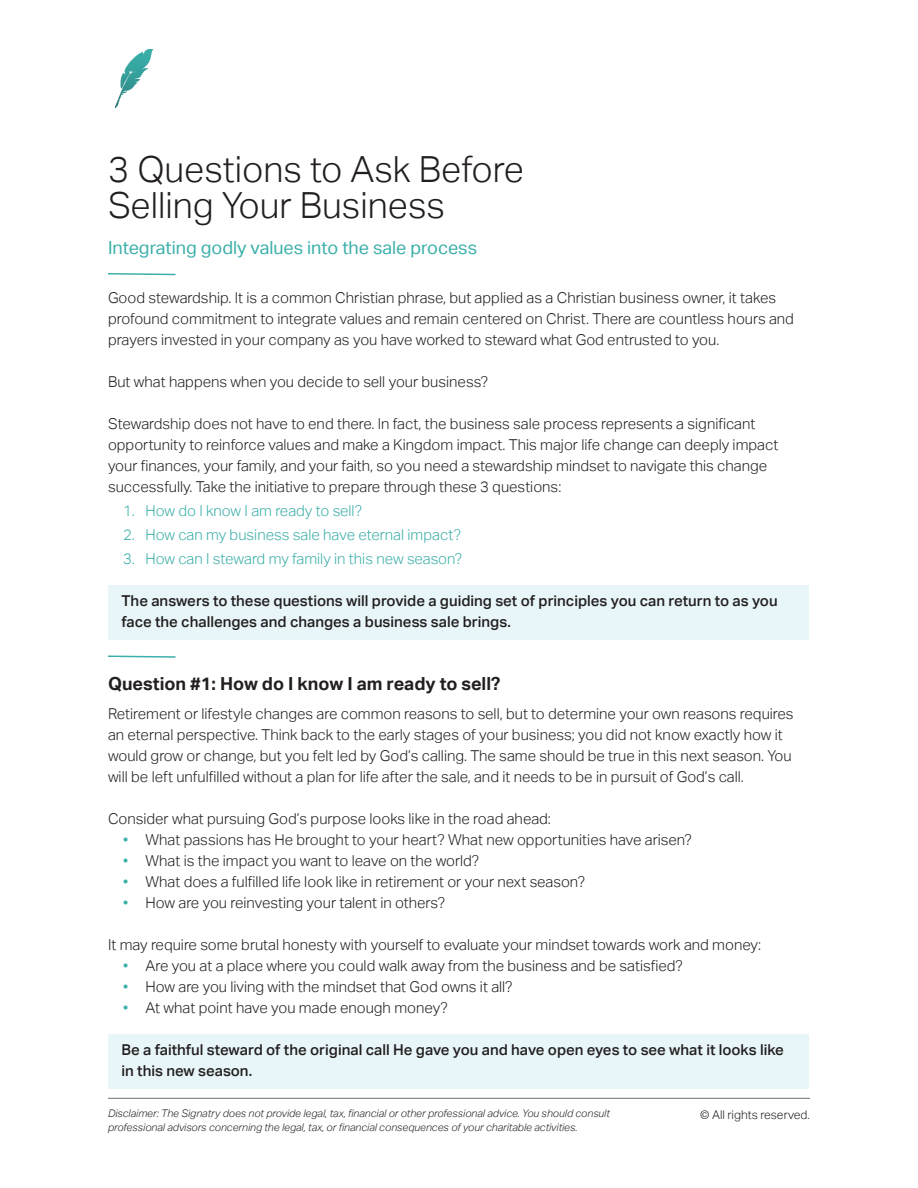
<style>
.page{position:relative;width:918px;height:1188px;background:#fff}
.page>*{position:absolute;margin:0;border:0;box-sizing:border-box;transform-origin:0 0}
.t1{font:300 36px "Aktiv Grotesk";color:#231f20}
.t2{font:18px "Aktiv Grotesk";color:#3bafa9}
.t3{font:700 18px "Aktiv Grotesk";color:#231f20}
.t4{font:300 15px/21px "Aktiv Grotesk";color:#231f20}
.Boxed{font:500 15px/21px "Aktiv Grotesk";color:#231f20}
.t5{font:300 15px "Aktiv Grotesk";color:#3bafa9}
.t6{font:300 12px "Aktiv Grotesk";color:#231f20}
.t7{font:italic 300 10.5px "Aktiv Grotesk";color:#231f20}
.s1{color:#3bafa9}
</style>
<div class="page">
<hr style="left:108px;top:1098px;width:702px;height:1px;background:#6c6d70">
<img style="left:116px;top:49px;width:36px;height:59px">
<div style="left:109px;top:585px;width:700px;height:55px;background:#e8f6f9"></div>
<div style="left:109px;top:1034px;width:700px;height:55px;background:#e8f6f9"></div>
<svg style="left:108px;top:273px;width:68px;height:3px"></svg>
<svg style="left:108px;top:655px;width:68px;height:3px"></svg>
<p class="t1" style="left:108px;top:148px;width:418px">3 Questions to Ask Before</p>
<p class="t1" style="left:108px;top:184px;width:339px">Selling Your Business</p>
<p class="t2" style="left:108px;top:237px;width:371px">Integrating godly values into the sale process</p>
<p class="t4" style="left:108px;top:288px;width:688px">Good stewardship. It is a common Christian phrase, but applied as a Christian business owner, it takes profound commitment to integrate values and remain centered on Christ. There are countless hours and prayers invested in your company as you have worked to steward what God entrusted to you.</p>
<p class="t4" style="left:108px;top:372px;width:382px">But what happens when you decide to sell your business?</p>
<p class="t4" style="left:108px;top:414px;width:672px">Stewardship does not have to end there. In fact, the business sale process represents a significant opportunity to reinforce values and make a Kingdom impact. This major life change can deeply impact your finances, your family, and your faith, so you need a stewardship mindset to navigate this change successfully. Take the initiative to prepare through these 3 questions:</p>
<p class="t5" style="left:123px;top:502px;width:241px">1. How do I know I am ready to sell?</p>
<p class="t5" style="left:123px;top:526px;width:340px">2. How can my business sale have eternal impact?</p>
<p class="t5" style="left:123px;top:550px;width:341px">3. How can I steward my family in this new season?</p>
<p class="Boxed" style="left:122px;top:591px;width:658px">The answers to these questions will provide a guiding set of principles you can return to as you face the challenges and changes a business sale brings.</p>
<p class="t3" style="left:108px;top:673px;width:394px">Question #1: How do I know I am ready to sell?</p>
<p class="t4" style="left:108px;top:703px;width:687px">Retirement or lifestyle changes are common reasons to sell, but to determine your own reasons requires an eternal perspective. Think back to the early stages of your business; you did not know exactly how it would grow or change, but you felt led by God’s calling. The same should be true in this next season. You will be left unfulfilled without a plan for life after the sale, and it needs to be in pursuit of God’s call.</p>
<p class="t4" style="left:108px;top:808px;width:444px">Consider what pursuing God’s purpose looks like in the road ahead:</p>
<p class="t4" style="left:123px;top:829px;width:570px"><span class="s1">•</span> What passions has He brought to your heart? What new opportunities have arisen?</p>
<p class="t4" style="left:123px;top:850px;width:358px"><span class="s1">•</span> What is the impact you want to leave on the world?</p>
<p class="t4" style="left:123px;top:871px;width:464px"><span class="s1">•</span> What does a fulfilled life look like in retirement or your next season?</p>
<p class="t4" style="left:123px;top:892px;width:324px"><span class="s1">•</span> How are you reinvesting your talent in others?</p>
<p class="t4" style="left:108px;top:934px;width:655px">It may require some brutal honesty with yourself to evaluate your mindset towards work and money:</p>
<p class="t4" style="left:123px;top:955px;width:562px"><span class="s1">•</span> Are you at a place where you could walk away from the business and be satisfied?</p>
<p class="t4" style="left:123px;top:976px;width:391px"><span class="s1">•</span> How are you living with the mindset that God owns it all?</p>
<p class="t4" style="left:123px;top:997px;width:326px"><span class="s1">•</span> At what point have you made enough money?</p>
<p class="Boxed" style="left:122px;top:1039px;width:664px">Be a faithful steward of the original call He gave you and have open eyes to see what it looks like in this new season.</p>
<p class="t7" style="left:108px;top:1108px;width:503px">Disclaimer: The Signatry does not provide legal, tax, financial or other professional advice. You should consult</p>
<p class="t6" style="left:700px;top:1107px;width:111px">© All rights reserved.</p>
<p class="t7" style="left:108px;top:1121px;width:471px">professional advisors concerning the legal, tax, or financial consequences of your charitable activities.</p>
</div>
